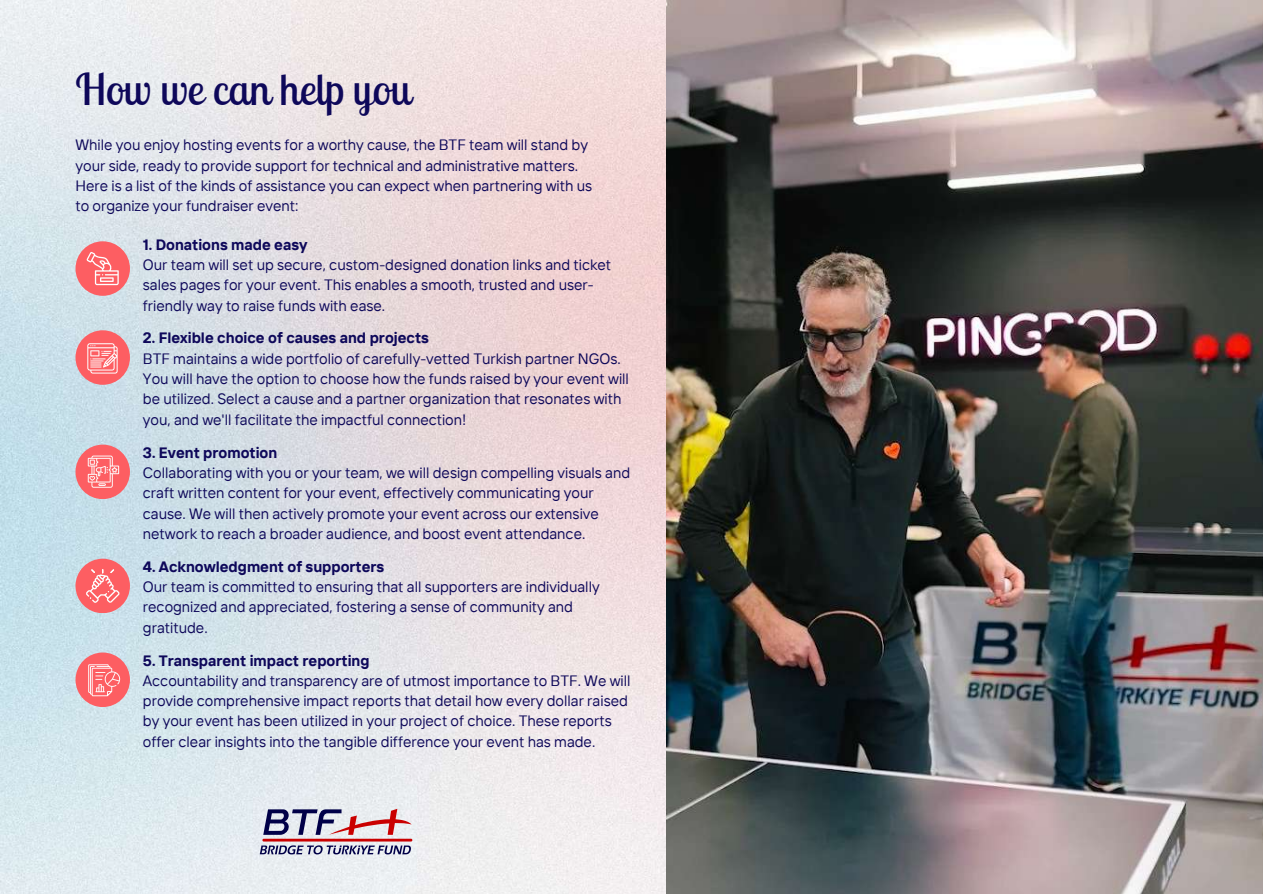
<style>
.page{position:relative;width:1263px;height:894px;background:#fff}
.page>*{position:absolute;margin:0;border:0;box-sizing:border-box;transform-origin:0 0}
.t1{font:43.5px "Lobster Two";color:#0e085a}
.t2{font:15px/20.2px "TT Interphases";color:#0e085a}
.t3{font:700 15px "TT Interphases";color:#0e085a}
</style>
<div class="page">
<img style="left:0;top:0;width:666px;height:893px">
<div style="left:75px;top:241px;width:55px;height:55px;background:#fd5e62;border-radius:50%"></div>
<svg style="left:86px;top:252px;width:33px;height:33px"></svg>
<div style="left:75px;top:444px;width:55px;height:55px;background:#fd5e62;border-radius:50%"></div>
<svg style="left:88px;top:455px;width:31px;height:32px"></svg>
<div style="left:75px;top:330px;width:55px;height:54px;background:#fd5e62;border-radius:50%"></div>
<svg style="left:87px;top:343px;width:31px;height:30px"></svg>
<div style="left:75px;top:558px;width:55px;height:55px;background:#fd5e62;border-radius:50%"></div>
<svg style="left:86px;top:569px;width:34px;height:34px"></svg>
<div style="left:75px;top:652px;width:55px;height:54px;background:#fd5e62;border-radius:50%"></div>
<svg style="left:88px;top:664px;width:32px;height:32px"></svg>
<img style="left:666px;top:0;width:597px;height:893px">
<svg style="left:260px;top:808px;width:152px;height:46px;background:#b8a1b2"></svg>
<h1 class="t1" style="left:75px;top:62px;width:337px">How we can help you</h1>
<p class="t2" style="left:75px;top:134px;width:518px">While you enjoy hosting events for a worthy cause, the BTF team will stand by your side, ready to provide support for technical and administrative matters.<br>Here is a list of the kinds of assistance you can expect when partnering with us to organize your fundraiser event:</p>
<p class="t3" style="left:143px;top:235px;width:166px">1. Donations made easy</p>
<p class="t2" style="left:143px;top:254px;width:470px">Our team will set up secure, custom-designed donation links and ticket sales pages for your event. This enables a smooth, trusted and user&shy;friendly way to raise funds with ease.</p>
<p class="t3" style="left:143px;top:328px;width:288px">2. Flexible choice of causes and projects</p>
<p class="t2" style="left:143px;top:348px;width:488px">BTF maintains a wide portfolio of carefully-vetted Turkish partner NGOs.<br>You will have the option to choose how the funds raised by your event will be utilized. Select a cause and a partner organization that resonates with you, and we'll facilitate the impactful connection!</p>
<p class="t3" style="left:143px;top:442px;width:136px">3. Event promotion</p>
<p class="t2" style="left:143px;top:462px;width:489px">Collaborating with you or your team, we will design compelling visuals and craft written content for your event, effectively communicating your cause. We will then actively promote your event across our extensive network to reach a broader audience, and boost event attendance.</p>
<p class="t3" style="left:143px;top:556px;width:243px">4. Acknowledgment of supporters</p>
<p class="t2" style="left:143px;top:576px;width:458px">Our team is committed to ensuring that all supporters are individually recognized and appreciated, fostering a sense of community and gratitude.</p>
<p class="t3" style="left:143px;top:650px;width:228px">5. Transparent impact reporting</p>
<p class="t2" style="left:143px;top:670px;width:489px">Accountability and transparency are of utmost importance to BTF. We will provide comprehensive impact reports that detail how every dollar raised by your event has been utilized in your project of choice. These reports offer clear insights into the tangible difference your event has made.</p>
</div>
